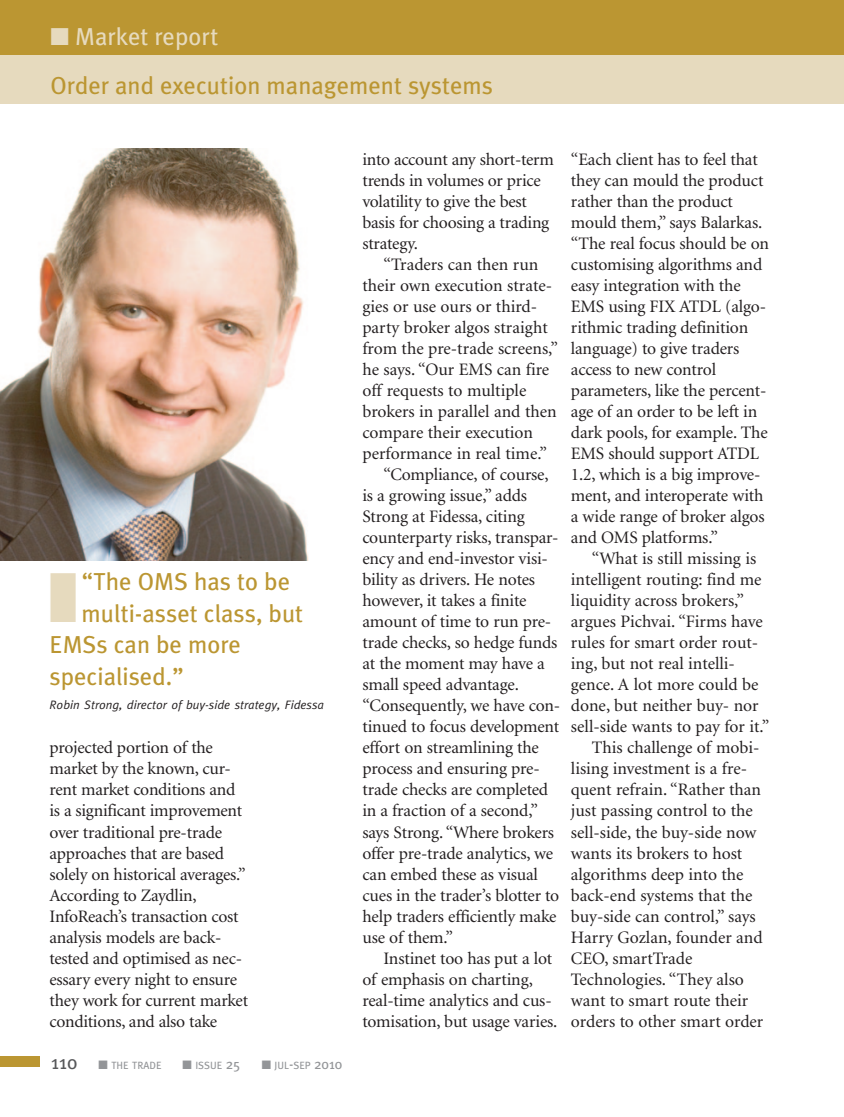
<style>
.page{position:relative;width:844px;height:1117px;background:#fff}
.page>*{position:absolute;margin:0;border:0;box-sizing:border-box;transform-origin:0 0}
.t1{font:24.5px "Meta Plus";color:#bb9632}
.t2{font:24.5px "Meta Plus";color:#e6dabe}
.t3{font:17.5px/21px "Minion";letter-spacing:-.01em;color:#231f20}
.t4{font:italic 12.25px "Meta";color:#231f20}
.t5{font:10.5px "Meta Plus";color:#939598}
.s1{color:#e6dabe}
.s2{font-size:19.25px;color:#57585a}
.s3{font-size:14px}
</style>
<div class="page">
<div style="left:0;top:1055px;width:40px;height:11px;background:#bb9632"></div>
<div style="left:0;top:45px;width:843px;height:59px;background:#e6dabe"></div>
<div style="left:0;top:0;width:843px;height:55px;background:#bb9632"></div>
<img style="left:0;top:149px;width:309px;height:412px">
<h1 class="t2" style="left:50px;top:22px;width:169px">■ Market report</h1>
<h1 class="t1" style="left:50px;top:72px;width:444px">Order and execution management systems</h1>
<h1 class="t1" style="left:50px;top:567px;width:242px"><span class="s1">■</span> “The OMS has to be</h1>
<h1 class="t1" style="left:82px;top:599px;width:223px">multi-asset class, but</h1>
<h1 class="t1" style="left:50px;top:630px;width:193px">EMSs can be more</h1>
<h1 class="t1" style="left:50px;top:662px;width:136px">specialised.”</h1>
<p class="t4" style="left:50px;top:697px;width:276px">Robin Strong, director of buy-side strategy, Fidessa</p>
<p class="t3" style="left:50px;top:737px;width:200px">projected portion of the market by the known, cur&shy;rent market conditions and is a significant improvement over traditional pre-trade approaches that are based solely on historical averages.”<br>According to Zaydlin,<br>InfoReach’s transaction cost analysis models are back&shy;tested and optimised as nec&shy;essary every night to ensure they work for current market conditions, and also take</p>
<p class="t5" style="left:51px;top:1058px;width:112px"><span class="s2">110</span> ■ THE TRADE</p>
<p class="t5" style="left:182px;top:1058px;width:60px">■ ISSUE <span class="s3">25</span></p>
<p class="t5" style="left:261px;top:1058px;width:82px">■ JUL<span class="s3">-</span>SEP <span class="s3">2010</span></p>
<p class="t3" style="left:362px;top:149px;width:193px">into account any short-term trends in volumes or price volatility to give the best basis for choosing a trading strategy.</p>
<p class="t3" style="left:383px;top:254px;width:156px">“Traders can then run</p>
<p class="t3" style="left:362px;top:275px;width:191px">their own execution strate-</p>
<p class="t3" style="left:362px;top:296px;width:176px">gies or use ours or third-</p>
<p class="t3" style="left:362px;top:317px;width:187px">party broker algos straight</p>
<p class="t3" style="left:362px;top:338px;width:197px">from the pre-trade screens,”</p>
<p class="t3" style="left:362px;top:359px;width:188px">he says. “Our EMS can fire</p>
<p class="t3" style="left:362px;top:380px;width:165px">off requests to multiple</p>
<p class="t3" style="left:362px;top:401px;width:196px">brokers in parallel and then</p>
<p class="t3" style="left:362px;top:422px;width:172px">compare their execution</p>
<p class="t3" style="left:362px;top:443px;width:186px">performance in real time.”</p>
<p class="t3" style="left:383px;top:464px;width:167px">“Compliance, of course,</p>
<p class="t3" style="left:362px;top:485px;width:166px">is a growing issue,” adds</p>
<p class="t3" style="left:362px;top:506px;width:164px">Strong at Fidessa, citing</p>
<p class="t3" style="left:362px;top:527px;width:197px">counterparty risks, transpar-</p>
<p class="t3" style="left:362px;top:548px;width:187px">ency and end-investor visi-</p>
<p class="t3" style="left:362px;top:569px;width:174px">bility as drivers. He notes</p>
<p class="t3" style="left:362px;top:590px;width:165px">however, it takes a finite</p>
<p class="t3" style="left:362px;top:611px;width:190px">amount of time to run pre-</p>
<p class="t3" style="left:362px;top:632px;width:196px">trade checks, so hedge funds</p>
<p class="t3" style="left:362px;top:653px;width:184px">at the moment may have a</p>
<p class="t3" style="left:362px;top:674px;width:158px">small speed advantage.</p>
<p class="t3" style="left:362px;top:695px;width:199px">“Consequently, we have con-</p>
<p class="t3" style="left:362px;top:716px;width:198px">tinued to focus development</p>
<p class="t3" style="left:362px;top:737px;width:178px">effort on streamlining the</p>
<p class="t3" style="left:362px;top:758px;width:179px">process and ensuring pre-</p>
<p class="t3" style="left:362px;top:779px;width:187px">trade checks are completed</p>
<p class="t3" style="left:362px;top:800px;width:177px">in a fraction of a second,”</p>
<p class="t3" style="left:362px;top:821px;width:193px">says Strong. “Where brokers</p>
<p class="t3" style="left:362px;top:842px;width:192px">offer pre-trade analytics, we</p>
<p class="t3" style="left:362px;top:863px;width:177px">can embed these as visual</p>
<p class="t3" style="left:362px;top:884px;width:198px">cues in the trader’s blotter to</p>
<p class="t3" style="left:362px;top:905px;width:195px">help traders efficiently make</p>
<p class="t3" style="left:362px;top:926px;width:92px">use of them.”</p>
<p class="t3" style="left:383px;top:947px;width:170px">Instinet too has put a lot</p>
<p class="t3" style="left:362px;top:968px;width:172px">of emphasis on charting,</p>
<p class="t3" style="left:362px;top:989px;width:191px">real-time analytics and cus-</p>
<p class="t3" style="left:362px;top:1010px;width:196px">tomisation, but usage varies.</p>
<p class="t3" style="left:570px;top:149px;width:200px">“Each client has to feel that they can mould the product rather than the product mould them,” says Balarkas. “The real focus should be on customising algorithms and easy integration with the<br>EMS using FIX ATDL (algo&shy;rithmic trading definition language) to give traders access to new control parameters, like the percent&shy;age of an order to be left in dark pools, for example. The<br>EMS should support ATDL<br>1.2, which is a big improve&shy;ment, and interoperate with a wide range of broker algos and OMS platforms.”</p>
<p class="t3" style="left:591px;top:548px;width:166px">“What is still missing is</p>
<p class="t3" style="left:570px;top:569px;width:192px">intelligent routing: find me</p>
<p class="t3" style="left:570px;top:590px;width:175px">liquidity across brokers,”</p>
<p class="t3" style="left:570px;top:611px;width:193px">argues Pichvai. “Firms have</p>
<p class="t3" style="left:570px;top:632px;width:189px">rules for smart order rout-</p>
<p class="t3" style="left:570px;top:653px;width:165px">ing, but not real intelli-</p>
<p class="t3" style="left:570px;top:674px;width:189px">gence. A lot more could be</p>
<p class="t3" style="left:570px;top:695px;width:189px">done, but neither buy- nor</p>
<p class="t3" style="left:570px;top:716px;width:200px">sell-side wants to pay for it.”</p>
<p class="t3" style="left:591px;top:737px;width:169px">This challenge of mobi-</p>
<p class="t3" style="left:570px;top:758px;width:178px">lising investment is a fre-</p>
<p class="t3" style="left:570px;top:779px;width:192px">quent refrain. “Rather than</p>
<p class="t3" style="left:570px;top:800px;width:183px">just passing control to the</p>
<p class="t3" style="left:570px;top:821px;width:187px">sell-side, the buy-side now</p>
<p class="t3" style="left:570px;top:842px;width:173px">wants its brokers to host</p>
<p class="t3" style="left:570px;top:863px;width:174px">algorithms deep into the</p>
<p class="t3" style="left:570px;top:884px;width:183px">back-end systems that the</p>
<p class="t3" style="left:570px;top:905px;width:186px">buy-side can control,” says</p>
<p class="t3" style="left:570px;top:926px;width:193px">Harry Gozlan, founder and</p>
<p class="t3" style="left:570px;top:947px;width:123px">CEO, smartTrade</p>
<p class="t3" style="left:570px;top:968px;width:174px">Technologies. “They also</p>
<p class="t3" style="left:570px;top:989px;width:179px">want to smart route their</p>
<p class="t3" style="left:570px;top:1010px;width:194px">orders to other smart order</p>
</div>
